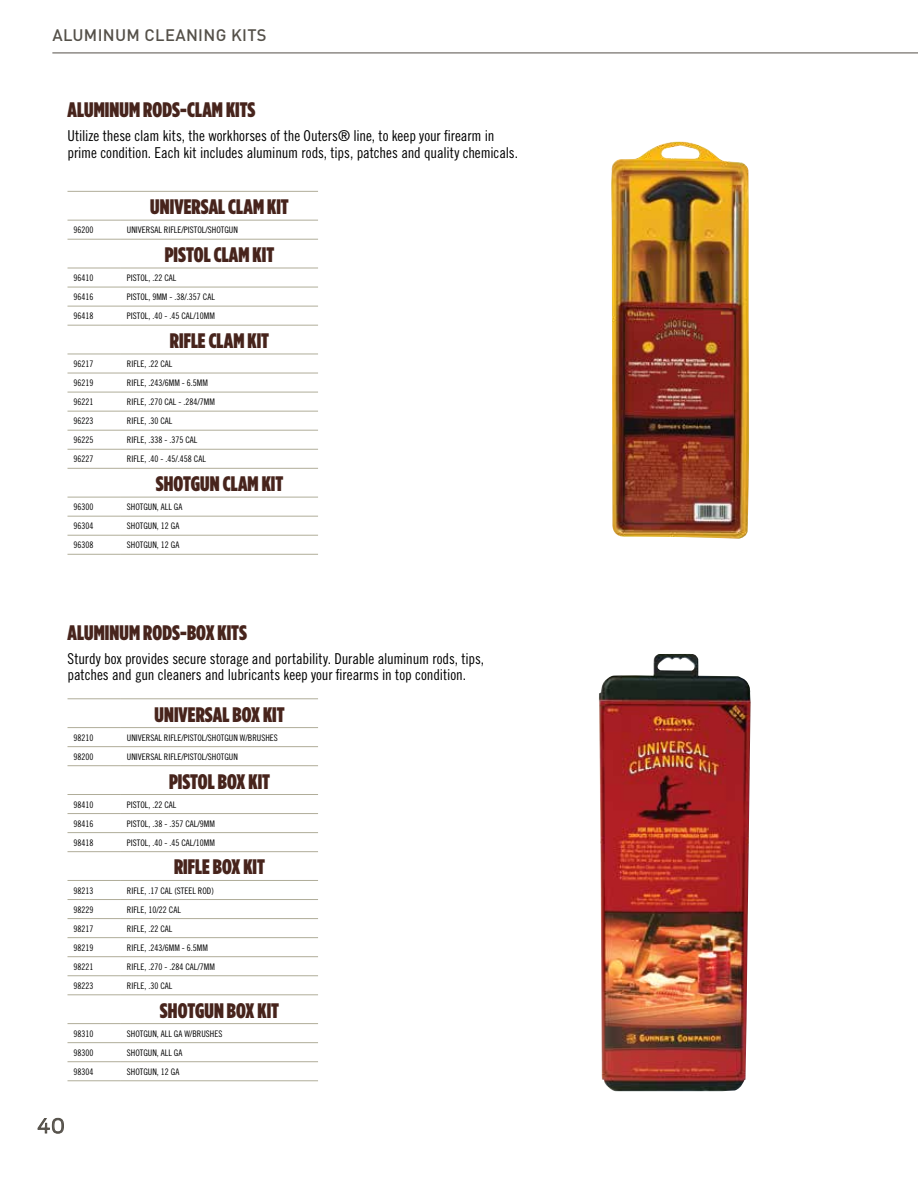
<style>
.page{position:relative;width:918px;height:1188px;background:#fff}
.page>*{position:absolute;margin:0;border:0;box-sizing:border-box;transform-origin:0 0}
.t1{font:21px "Gotham Condensed X Black";color:#47241c}
.t2{font:300 19.5px "Antenna";color:#545049}
.t3{font:500 16.5px "DIN";letter-spacing:.02em;color:#545049}
.t4{font:15px/16.5px "Trade Gothic Cond Eighteen";letter-spacing:-.005em;color:#000}
.t5{font:9px "Trade Gothic Cond Eighteen";color:#000}
</style>
<div class="page">
<hr style="left:121px;top:699px;width:197px;height:1px;background:#b0ad99">
<hr style="left:121px;top:727px;width:197px;height:1px;background:#b0ad99">
<hr style="left:121px;top:746px;width:197px;height:1px;background:#b0ad99">
<hr style="left:121px;top:765px;width:197px;height:1px;background:#b0ad99">
<hr style="left:121px;top:794px;width:197px;height:1px;background:#b0ad99">
<hr style="left:121px;top:813px;width:197px;height:1px;background:#b0ad99">
<hr style="left:121px;top:832px;width:197px;height:1px;background:#b0ad99">
<hr style="left:121px;top:851px;width:197px;height:1px;background:#b0ad99">
<hr style="left:121px;top:880px;width:197px;height:1px;background:#b0ad99">
<hr style="left:121px;top:899px;width:197px;height:1px;background:#b0ad99">
<hr style="left:121px;top:918px;width:197px;height:1px;background:#b0ad99">
<hr style="left:121px;top:937px;width:197px;height:1px;background:#b0ad99">
<hr style="left:121px;top:956px;width:197px;height:1px;background:#b0ad99">
<hr style="left:121px;top:975px;width:197px;height:1px;background:#b0ad99">
<hr style="left:121px;top:995px;width:197px;height:1px;background:#b0ad99">
<hr style="left:121px;top:1023px;width:197px;height:1px;background:#b0ad99">
<hr style="left:121px;top:1042px;width:197px;height:1px;background:#b0ad99">
<hr style="left:121px;top:1061px;width:197px;height:1px;background:#b0ad99">
<hr style="left:121px;top:1081px;width:197px;height:1px;background:#b0ad99">
<hr style="left:68px;top:699px;width:53px;height:1px;background:#b0ad99">
<hr style="left:68px;top:727px;width:53px;height:1px;background:#b0ad99">
<hr style="left:68px;top:746px;width:53px;height:1px;background:#b0ad99">
<hr style="left:68px;top:765px;width:53px;height:1px;background:#b0ad99">
<hr style="left:68px;top:794px;width:53px;height:1px;background:#b0ad99">
<hr style="left:68px;top:813px;width:53px;height:1px;background:#b0ad99">
<hr style="left:68px;top:832px;width:53px;height:1px;background:#b0ad99">
<hr style="left:68px;top:851px;width:53px;height:1px;background:#b0ad99">
<hr style="left:68px;top:880px;width:53px;height:1px;background:#b0ad99">
<hr style="left:68px;top:899px;width:53px;height:1px;background:#b0ad99">
<hr style="left:68px;top:918px;width:53px;height:1px;background:#b0ad99">
<hr style="left:68px;top:937px;width:53px;height:1px;background:#b0ad99">
<hr style="left:68px;top:956px;width:53px;height:1px;background:#b0ad99">
<hr style="left:68px;top:975px;width:53px;height:1px;background:#b0ad99">
<hr style="left:68px;top:995px;width:53px;height:1px;background:#b0ad99">
<hr style="left:68px;top:1023px;width:53px;height:1px;background:#b0ad99">
<hr style="left:68px;top:1042px;width:53px;height:1px;background:#b0ad99">
<hr style="left:68px;top:1061px;width:53px;height:1px;background:#b0ad99">
<hr style="left:68px;top:1081px;width:53px;height:1px;background:#b0ad99">
<hr style="left:121px;top:191px;width:197px;height:1px;background:#b0ad99">
<hr style="left:121px;top:220px;width:197px;height:1px;background:#b0ad99">
<hr style="left:121px;top:239px;width:197px;height:1px;background:#b0ad99">
<hr style="left:121px;top:268px;width:197px;height:1px;background:#b0ad99">
<hr style="left:121px;top:287px;width:197px;height:1px;background:#b0ad99">
<hr style="left:121px;top:306px;width:197px;height:1px;background:#b0ad99">
<hr style="left:121px;top:325px;width:197px;height:1px;background:#b0ad99">
<hr style="left:121px;top:354px;width:197px;height:1px;background:#b0ad99">
<hr style="left:121px;top:373px;width:197px;height:1px;background:#b0ad99">
<hr style="left:121px;top:392px;width:197px;height:1px;background:#b0ad99">
<hr style="left:121px;top:411px;width:197px;height:1px;background:#b0ad99">
<hr style="left:121px;top:430px;width:197px;height:1px;background:#b0ad99">
<hr style="left:121px;top:449px;width:197px;height:1px;background:#b0ad99">
<hr style="left:121px;top:468px;width:197px;height:1px;background:#b0ad99">
<hr style="left:121px;top:497px;width:197px;height:1px;background:#b0ad99">
<hr style="left:121px;top:516px;width:197px;height:1px;background:#b0ad99">
<hr style="left:121px;top:535px;width:197px;height:1px;background:#b0ad99">
<hr style="left:121px;top:554px;width:197px;height:1px;background:#b0ad99">
<hr style="left:68px;top:191px;width:53px;height:1px;background:#b0ad99">
<hr style="left:68px;top:220px;width:53px;height:1px;background:#b0ad99">
<hr style="left:68px;top:239px;width:53px;height:1px;background:#b0ad99">
<hr style="left:68px;top:268px;width:53px;height:1px;background:#b0ad99">
<hr style="left:68px;top:287px;width:53px;height:1px;background:#b0ad99">
<hr style="left:68px;top:306px;width:53px;height:1px;background:#b0ad99">
<hr style="left:68px;top:325px;width:53px;height:1px;background:#b0ad99">
<hr style="left:68px;top:354px;width:53px;height:1px;background:#b0ad99">
<hr style="left:68px;top:373px;width:53px;height:1px;background:#b0ad99">
<hr style="left:68px;top:392px;width:53px;height:1px;background:#b0ad99">
<hr style="left:68px;top:411px;width:53px;height:1px;background:#b0ad99">
<hr style="left:68px;top:430px;width:53px;height:1px;background:#b0ad99">
<hr style="left:68px;top:449px;width:53px;height:1px;background:#b0ad99">
<hr style="left:68px;top:468px;width:53px;height:1px;background:#b0ad99">
<hr style="left:68px;top:497px;width:53px;height:1px;background:#b0ad99">
<hr style="left:68px;top:516px;width:53px;height:1px;background:#b0ad99">
<hr style="left:68px;top:535px;width:53px;height:1px;background:#b0ad99">
<hr style="left:68px;top:554px;width:53px;height:1px;background:#b0ad99">
<img style="left:599px;top:654px;width:152px;height:437px">
<hr style="left:52px;top:53px;width:866px;height:1px;background:#545049">
<img style="left:611px;top:141px;width:138px;height:398px">
<svg style="left:37px;top:1118px;width:27px;height:16px"></svg>
<h3 class="t3" style="left:52px;top:24px;width:216px">ALUMINUM CLEANING KITS</h3>
<h1 class="t1" style="left:68px;top:97px;width:190px">ALUMINUM RODS-CLAM KITS</h1>
<h3 class="t4" style="left:68px;top:127px;width:452px">Utilize these clam kits, the workhorses of the Outers® line, to keep your firearm in prime condition. Each kit includes aluminum rods, tips, patches and quality chemicals.</h3>
<h1 class="t1" style="left:150px;top:194px;width:140px">UNIVERSAL CLAM KIT</h1>
<p class="t5" style="left:74px;top:225px;width:21px">96200</p>
<p class="t5" style="left:127px;top:225px;width:112px">UNIVERSAL RIFLE/PISTOL/SHOTGUN</p>
<h1 class="t1" style="left:165px;top:242px;width:111px">PISTOL CLAM KIT</h1>
<p class="t5" style="left:74px;top:273px;width:21px">96410</p>
<p class="t5" style="left:127px;top:273px;width:51px">PISTOL, .22 CAL</p>
<p class="t5" style="left:74px;top:292px;width:21px">96416</p>
<p class="t5" style="left:127px;top:292px;width:89px">PISTOL, 9MM - .38/.357 CAL</p>
<p class="t5" style="left:74px;top:311px;width:21px">96418</p>
<p class="t5" style="left:127px;top:311px;width:89px">PISTOL, .40 - .45 CAL/10MM</p>
<h1 class="t1" style="left:170px;top:328px;width:101px">RIFLE CLAM KIT</h1>
<p class="t5" style="left:74px;top:358px;width:21px">96217</p>
<p class="t5" style="left:127px;top:358px;width:47px">RIFLE, .22 CAL</p>
<p class="t5" style="left:74px;top:378px;width:21px">96219</p>
<p class="t5" style="left:127px;top:378px;width:82px">RIFLE, .243/6MM - 6.5MM</p>
<p class="t5" style="left:74px;top:397px;width:21px">96221</p>
<p class="t5" style="left:127px;top:397px;width:89px">RIFLE, .270 CAL - .284/7MM</p>
<p class="t5" style="left:74px;top:416px;width:21px">96223</p>
<p class="t5" style="left:127px;top:416px;width:47px">RIFLE, .30 CAL</p>
<p class="t5" style="left:74px;top:435px;width:21px">96225</p>
<p class="t5" style="left:127px;top:435px;width:72px">RIFLE, .338 - .375 CAL</p>
<p class="t5" style="left:74px;top:454px;width:21px">96227</p>
<p class="t5" style="left:127px;top:454px;width:80px">RIFLE, .40 - .45/.458 CAL</p>
<h1 class="t1" style="left:156px;top:471px;width:129px">SHOTGUN CLAM KIT</h1>
<p class="t5" style="left:74px;top:502px;width:21px">96300</p>
<p class="t5" style="left:127px;top:502px;width:57px">SHOTGUN, ALL GA</p>
<p class="t5" style="left:74px;top:521px;width:21px">96304</p>
<p class="t5" style="left:127px;top:521px;width:54px">SHOTGUN, 12 GA</p>
<p class="t5" style="left:74px;top:540px;width:21px">96308</p>
<p class="t5" style="left:127px;top:540px;width:54px">SHOTGUN, 12 GA</p>
<h1 class="t1" style="left:68px;top:620px;width:181px">ALUMINUM RODS-BOX KITS</h1>
<h3 class="t4" style="left:68px;top:650px;width:418px">Sturdy box provides secure storage and portability. Durable aluminum rods, tips, patches and gun cleaners and lubricants keep your firearms in top condition.</h3>
<h1 class="t1" style="left:154px;top:702px;width:132px">UNIVERSAL BOX KIT</h1>
<p class="t5" style="left:74px;top:732px;width:21px">98210</p>
<p class="t5" style="left:127px;top:732px;width:152px">UNIVERSAL RIFLE/PISTOL/SHOTGUN W/BRUSHES</p>
<p class="t5" style="left:74px;top:751px;width:21px">98200</p>
<p class="t5" style="left:127px;top:751px;width:112px">UNIVERSAL RIFLE/PISTOL/SHOTGUN</p>
<h1 class="t1" style="left:169px;top:769px;width:103px">PISTOL BOX KIT</h1>
<p class="t5" style="left:74px;top:799px;width:21px">98410</p>
<p class="t5" style="left:127px;top:799px;width:51px">PISTOL, .22 CAL</p>
<p class="t5" style="left:74px;top:818px;width:21px">98416</p>
<p class="t5" style="left:127px;top:818px;width:89px">PISTOL, .38 - .357 CAL/9MM</p>
<p class="t5" style="left:74px;top:837px;width:21px">98418</p>
<p class="t5" style="left:127px;top:837px;width:89px">PISTOL, .40 - .45 CAL/10MM</p>
<h1 class="t1" style="left:174px;top:855px;width:92px">RIFLE BOX KIT</h1>
<p class="t5" style="left:74px;top:885px;width:21px">98213</p>
<p class="t5" style="left:127px;top:885px;width:88px">RIFLE, .17 CAL (STEEL ROD)</p>
<p class="t5" style="left:74px;top:904px;width:21px">98229</p>
<p class="t5" style="left:127px;top:904px;width:55px">RIFLE, 10/22 CAL</p>
<p class="t5" style="left:74px;top:923px;width:21px">98217</p>
<p class="t5" style="left:127px;top:923px;width:47px">RIFLE, .22 CAL</p>
<p class="t5" style="left:74px;top:942px;width:21px">98219</p>
<p class="t5" style="left:127px;top:942px;width:82px">RIFLE, .243/6MM - 6.5MM</p>
<p class="t5" style="left:74px;top:961px;width:21px">98221</p>
<p class="t5" style="left:127px;top:961px;width:89px">RIFLE, .270 - .284 CAL/7MM</p>
<p class="t5" style="left:74px;top:980px;width:21px">98223</p>
<p class="t5" style="left:127px;top:980px;width:47px">RIFLE, .30 CAL</p>
<h1 class="t1" style="left:160px;top:998px;width:121px">SHOTGUN BOX KIT</h1>
<p class="t5" style="left:74px;top:1028px;width:21px">98310</p>
<p class="t5" style="left:127px;top:1028px;width:97px">SHOTGUN, ALL GA W/BRUSHES</p>
<p class="t5" style="left:74px;top:1047px;width:21px">98300</p>
<p class="t5" style="left:127px;top:1047px;width:57px">SHOTGUN, ALL GA</p>
<p class="t5" style="left:74px;top:1066px;width:21px">98304</p>
<p class="t5" style="left:127px;top:1066px;width:54px">SHOTGUN, 12 GA</p>
<h2 class="t2" style="left:37px;top:1114px;width:30px">40</h2>
</div>
